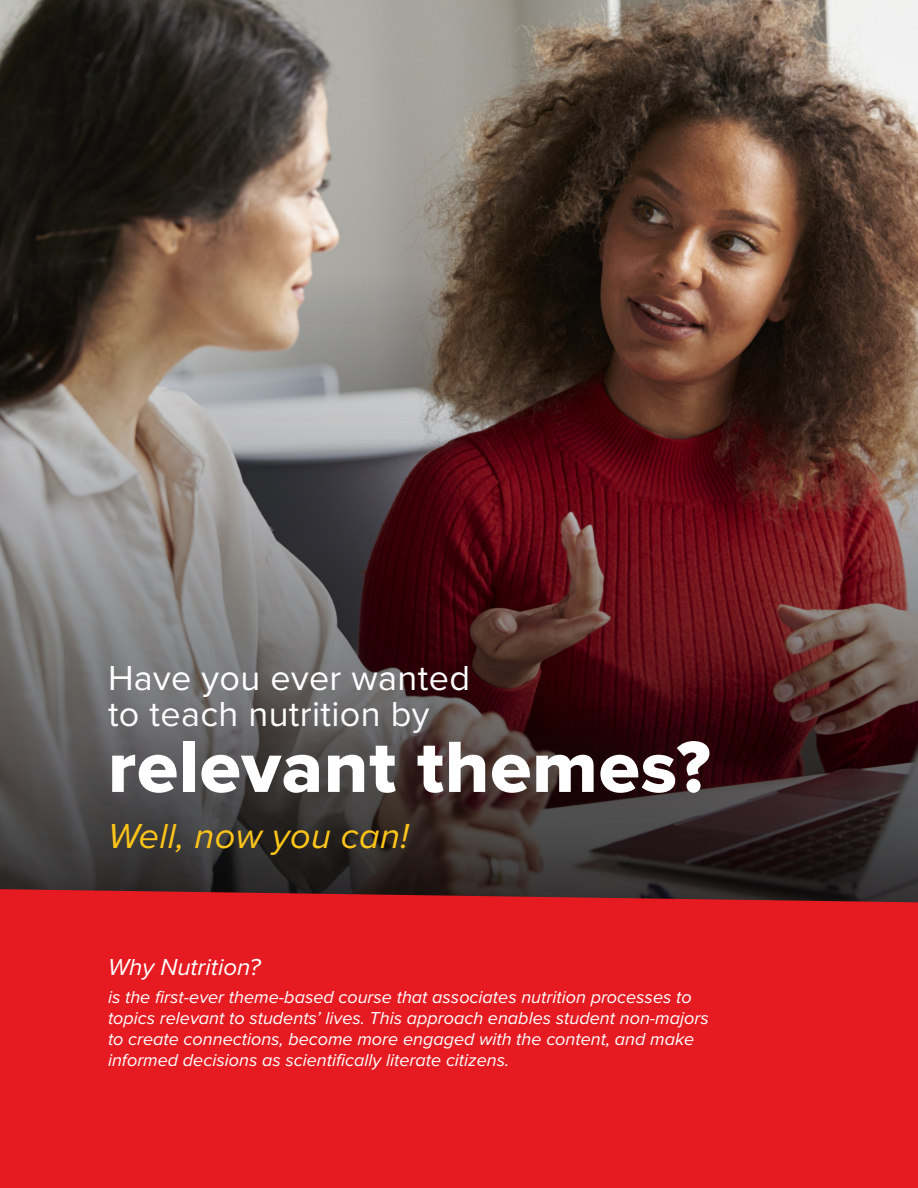
<style>
.page{position:relative;width:918px;height:1188px;background:#fff}
.page>*{position:absolute;margin:0;border:0;box-sizing:border-box;transform-origin:0 0}
.t1{font:75.15px "Proxima Nova Extrabld";letter-spacing:.01em;color:#fff}
.t2{font:36px/35.7px "Proxima Nova";letter-spacing:.01em;color:#fff}
.t3{font:italic 36px "Proxima Nova";letter-spacing:.01em;color:#fec519}
.t4{font:italic 24px "Proxima Nova";color:#fff}
.t5{font:italic 18px/21px "Proxima Nova";color:#fff}
</style>
<div class="page">
<img style="left:0;top:0;width:918px;height:273px">
<img style="left:0;top:273px;width:918px;height:616px">
<div style="left:0;top:889px;width:918px;height:299px;background:#e51b21"></div>
<div style="left:58px;top:689px;width:703px;height:158px;background:#231f20;opacity:.45"></div>
<p class="t2" style="left:108px;top:659px;width:364px">Have you ever wanted to teach nutrition by</p>
<p class="t1" style="left:108px;top:711px;width:604px">relevant themes?</p>
<p class="t3" style="left:108px;top:809px;width:302px">Well, now you can!</p>
<p class="t4" style="left:108px;top:950px;width:154px">Why Nutrition?</p>
<p class="t5" style="left:108px;top:986px;width:602px">is the first-ever theme-based course that associates nutrition processes to topics relevant to students’ lives. This approach enables student non-majors to create connections, become more engaged with the content, and make informed decisions as scientifically literate citizens.</p>
</div>
